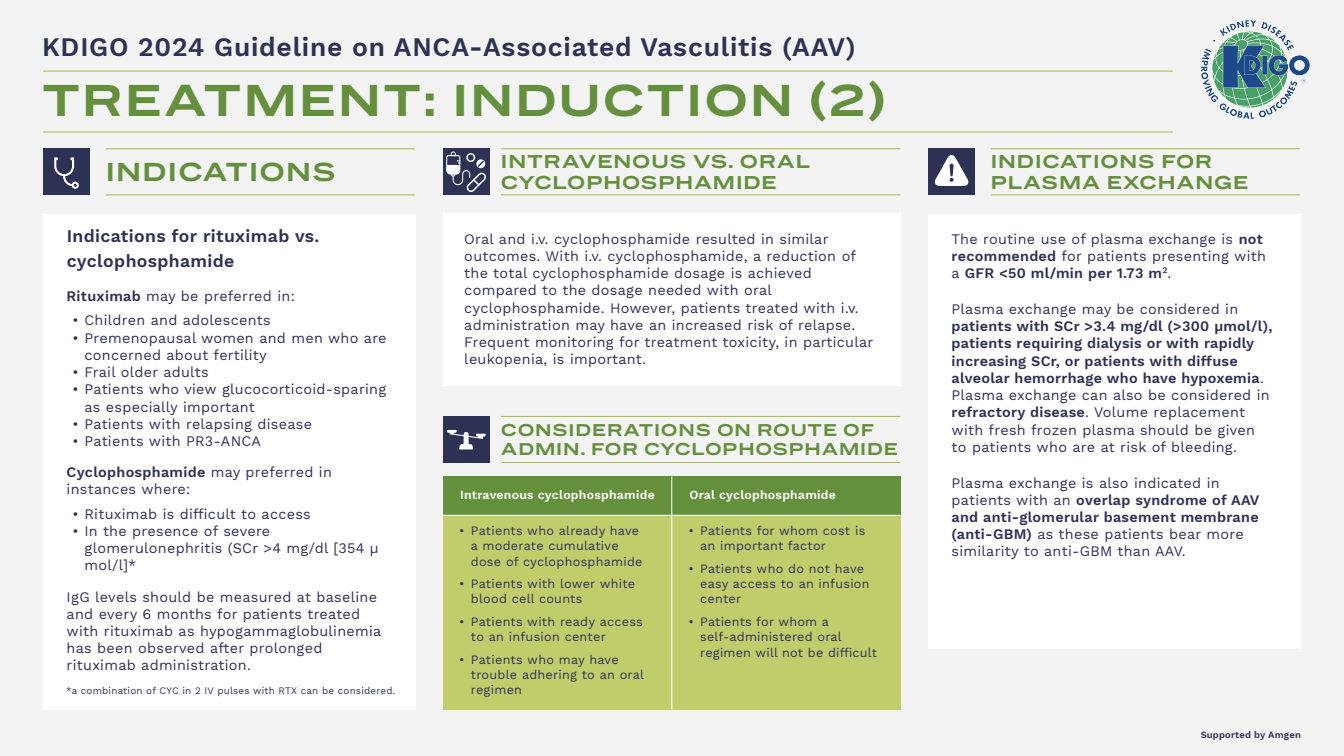
<style>
.page{position:relative;width:1344px;height:756px;background:#f3f3f3}
.page>*{position:absolute;margin:0;border:0;box-sizing:border-box;transform-origin:0 0}
.t1{font:700 42px "Benton Sans Wide";letter-spacing:.05em;color:#64903d}
.t2{font:600 26.32px "Work Sans";letter-spacing:.03em;color:#2d3154}
.t3{font:700 24.5px "Benton Sans Wide";letter-spacing:.05em;color:#64903d}
.t4{font:600 17.57px/24.5px "Work Sans";letter-spacing:.02em;color:#2d3154}
.t5{font:700 17.5px/21px "Benton Sans Wide";letter-spacing:.05em;color:#64903d}
.t6{font:700 16.1px/19.3px "Benton Sans Wide";letter-spacing:.05em;color:#64903d}
.t7{font:14.35px/17.2px "Work Sans";letter-spacing:.02em;color:#2d3154}
.t8{font:600 14.35px/17.2px "Work Sans";letter-spacing:.02em;color:#2d3154}
.t9{font:12.6px/15.1px "Work Sans";letter-spacing:.02em;color:#2d3154}
.t10{font:600 12.25px "Work Sans";letter-spacing:.02em;color:#fff}
.t11{font:9.8px "Work Sans";letter-spacing:.02em;color:#2d3154}
.t12{font:600 9.45px "Work Sans";letter-spacing:.02em;color:#2d3154}
.s1{font-weight:600}
.s2{font-weight:400}
</style>
<div class="page">
<img style="left:1202px;top:21px;width:108px;height:97px">
<hr style="left:43px;top:71px;width:1130px;height:1px;background:#a8bc44">
<hr style="left:43px;top:132px;width:1130px;height:1px;background:#a8bc44">
<div style="left:44px;top:214px;width:372px;height:495px;background:#fff"></div>
<div style="left:443px;top:214px;width:457px;height:172px;background:#fff"></div>
<hr style="left:991px;top:148px;width:309px;height:1px;background:#a8bc44">
<hr style="left:991px;top:195px;width:309px;height:1px;background:#a8bc44">
<hr style="left:106px;top:148px;width:309px;height:1px;background:#a8bc44">
<hr style="left:106px;top:195px;width:309px;height:1px;background:#a8bc44">
<hr style="left:501px;top:148px;width:399px;height:1px;background:#a8bc44">
<hr style="left:501px;top:195px;width:399px;height:1px;background:#a8bc44">
<div style="left:929px;top:214px;width:372px;height:434px;background:#fff"></div>
<div style="left:929px;top:149px;width:46px;height:46px;background:#2d3154"></div>
<svg style="left:934px;top:155px;width:35px;height:31px"></svg>
<hr style="left:501px;top:416px;width:399px;height:1px;background:#a8bc44">
<hr style="left:501px;top:462px;width:399px;height:1px;background:#a8bc44">
<div style="left:443px;top:477px;width:457px;height:38px;background:#64903d"></div>
<div style="left:443px;top:515px;width:457px;height:194px;background:#c1cd6b"></div>
<hr style="left:672px;top:477px;width:1px;height:232px;background:#fff">
<hr style="left:443px;top:515px;width:457px;height:1px;background:#fff">
<div style="left:44px;top:149px;width:46px;height:46px;background:#2d3154"></div>
<svg style="left:54px;top:157px;width:25px;height:32px"></svg>
<div style="left:443px;top:416px;width:46px;height:47px;background:#2d3154"></div>
<svg style="left:447px;top:430px;width:39px;height:19px"></svg>
<div style="left:443px;top:149px;width:46px;height:46px;background:#2d3154"></div>
<svg style="left:446px;top:151px;width:40px;height:41px"></svg>
<h2 class="t2" style="left:42px;top:32px;width:815px">KDIGO 2024 Guideline on ANCA-Associated Vasculitis (AAV)</h2>
<h1 class="t1" style="left:42px;top:74px;width:846px">TREATMENT: INDUCTION (2)</h1>
<h3 class="t3" style="left:106px;top:156px;width:231px">INDICATIONS</h3>
<p class="t4" style="left:67px;top:225px;width:254px">Indications for rituximab vs. cyclophosphamide</p>
<p class="t7" style="left:67px;top:288px;width:230px"><span class="s1">Rituximab</span> may be preferred in:</p>
<p class="t7" style="left:73px;top:313px;width:200px">• Children and adolescents</p>
<p class="t7" style="left:85px;top:330px;width:304px;text-indent:-12px">• Premenopausal women and men who are concerned about fertility</p>
<p class="t7" style="left:73px;top:364px;width:137px">• Frail older adults</p>
<p class="t7" style="left:85px;top:381px;width:303px;text-indent:-12px">• Patients who view glucocorticoid-sparing as especially important</p>
<p class="t7" style="left:73px;top:416px;width:241px">• Patients with relapsing disease</p>
<p class="t7" style="left:67px;top:426px;width:267px;line-height:31.2px;text-indent:6px">• Patients with PR3-ANCA<br><span class="s1">Cyclophosphamide</span> may preferred in</p>
<p class="t7" style="left:67px;top:482px;width:125px">instances where:</p>
<p class="t7" style="left:73px;top:506px;width:240px">• Rituximab is difficult to access</p>
<p class="t7" style="left:85px;top:523px;width:296px;text-indent:-12px">• In the presence of severe glomerulonephritis (SCr &gt;4 mg/dl [354 µ mol/l]*</p>
<p class="t7" style="left:67px;top:589px;width:316px">IgG levels should be measured at baseline and every 6 months for patients treated with rituximab as hypogammaglobulinemia has been observed after prolonged rituximab administration.</p>
<p class="t11" style="left:66px;top:685px;width:331px">*a combination of CYC in 2 IV pulses with RTX can be considered.</p>
<p class="t5" style="left:501px;top:151px;width:311px">INTRAVENOUS VS. ORAL<br>CYCLOPHOSPHAMIDE</p>
<p class="t5" style="left:991px;top:151px;width:259px">INDICATIONS FOR<br>PLASMA EXCHANGE</p>
<p class="t7" style="left:464px;top:231px;width:411px">Oral and i.v. cyclophosphamide resulted in similar outcomes. With i.v. cyclophosphamide, a reduction of the total cyclophosphamide dosage is achieved compared to the dosage needed with oral cyclophosphamide. However, patients treated with i.v. administration may have an increased risk of relapse.<br>Frequent monitoring for treatment toxicity, in particular leukopenia, is important.</p>
<p class="t6" style="left:501px;top:421px;width:398px">CONSIDERATIONS ON ROUTE OF<br>ADMIN. FOR CYCLOPHOSPHAMIDE</p>
<p class="t10" style="left:460px;top:488px;width:196px">Intravenous cyclophosphamide</p>
<p class="t10" style="left:689px;top:488px;width:148px">Oral cyclophosphamide</p>
<p class="t9" style="left:471px;top:524px;width:173px;text-indent:-12px">• Patients who already have a moderate cumulative dose of cyclophosphamide</p>
<p class="t9" style="left:471px;top:577px;width:166px;text-indent:-12px">• Patients with lower white blood cell counts</p>
<p class="t9" style="left:471px;top:615px;width:173px;text-indent:-12px">• Patients with ready access to an infusion center</p>
<p class="t9" style="left:471px;top:653px;width:175px;text-indent:-12px">• Patients who may have trouble adhering to an oral regimen</p>
<p class="t9" style="left:700px;top:524px;width:167px;text-indent:-12px">• Patients for whom cost is an important factor</p>
<p class="t9" style="left:700px;top:562px;width:171px;text-indent:-12px">• Patients who do not have easy access to an infusion center</p>
<p class="t9" style="left:700px;top:615px;width:178px;text-indent:-12px">• Patients for whom a self-administered oral regimen will not be difficult</p>
<p class="t7" style="left:952px;top:231px;width:316px">The routine use of plasma exchange is <span class="s1">not recommended</span> for patients presenting with a <span class="s1">GFR &lt;50 ml/min per 1.73 m</span><sup>2</sup>.</p>
<p class="t7" style="left:952px;top:301px;width:288px">Plasma exchange may be considered in</p>
<p class="t8" style="left:952px;top:318px;width:322px">patients with SCr &gt;3.4 mg/dl (&gt;300 µmol/l), patients requiring dialysis or with rapidly increasing SCr, or patients with diffuse alveolar hemorrhage who have hypoxemia<span class="s2">.<br>Plasma exchange can also be considered in </span>refractory disease<span class="s2">. Volume replacement with fresh frozen plasma should be given to patients who are at risk of bleeding.</span></p>
<p class="t7" style="left:952px;top:475px;width:309px">Plasma exchange is also indicated in patients with an <span class="s1">overlap syndrome of AAV and anti-glomerular basement membrane (anti-GBM)</span> as these patients bear more similarity to anti-GBM than AAV.</p>
<p class="t12" style="left:1201px;top:729px;width:102px">Supported by Amgen</p>
</div>
